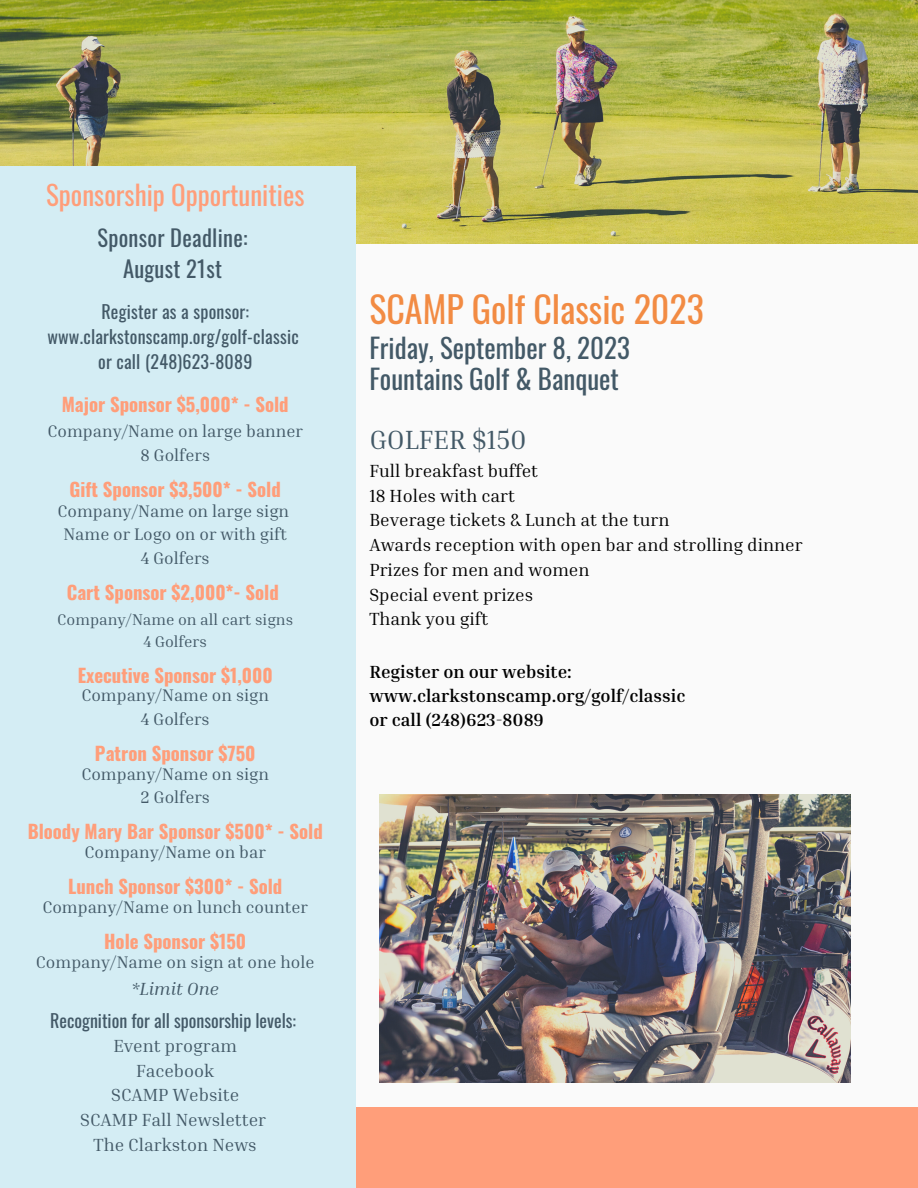
<style>
.page{position:relative;width:918px;height:1188px;background:#fafafa}
.page>*{position:absolute;margin:0;border:0;box-sizing:border-box;transform-origin:0 0}
.t1{font:36px "Oswald";color:#f28b43}
.t2{font:27px "Oswald";color:#435967}
.t3{font:27px "Oswald";color:#ff9e7a}
.t4{font:27px "Inria Serif";color:#435967}
.t5{font:22.5px "Oswald";letter-spacing:.015em;color:#435967}
.t6{font:700 18.75px "Oswald";color:#ff9e7a}
.t7{font:18px "Inria Serif";color:#000}
.t8{font:18px "Oswald";letter-spacing:.015em;color:#435967}
.t9{font:700 18px "Inria Serif";color:#000}
.t10{font:18px "Inria Serif";color:#435967}
.t11{font:italic 18px "Inria Serif";color:#435967}
.t12{font:17.1px "Inria Serif";color:#435967}
.t13{font:15.9px "Inria Serif";color:#435967}
</style>
<div class="page">
<div style="left:0;top:1107px;width:918px;height:81px;background:#ff9e7a"></div>
<img style="left:0;top:0;width:918px;height:243px">
<div style="left:0;top:166px;width:355px;height:1022px;background:#d4edf4"></div>
<img style="left:380px;top:795px;width:471px;height:288px">
<p class="t3" style="left:46px;top:174px;width:260px">Sponsorship Opportunities</p>
<p class="t5" style="left:98px;top:220px;width:151px">Sponsor Deadline:</p>
<p class="t5" style="left:123px;top:251px;width:101px">August 21st</p>
<p class="t8" style="left:101px;top:297px;width:149px">Register as a sponsor:</p>
<p class="t8" style="left:47px;top:322px;width:253px">www.clarkstonscamp.org/golf-classic</p>
<p class="t8" style="left:98px;top:347px;width:156px">or call (248)623-8089</p>
<p class="t6" style="left:62px;top:390px;width:228px">Major Sponsor $5,000* - Sold</p>
<p class="t12" style="left:47px;top:421px;width:257px">Company/Name on large banner</p>
<p class="t12" style="left:140px;top:444px;width:71px">8 Golfers</p>
<p class="t6" style="left:70px;top:475px;width:213px">Gift Sponsor $3,500* - Sold</p>
<p class="t12" style="left:57px;top:500px;width:233px">Company/Name on large sign</p>
<p class="t12" style="left:63px;top:523px;width:225px">Name or Logo on or with gift</p>
<p class="t12" style="left:141px;top:547px;width:71px">4 Golfers</p>
<p class="t6" style="left:67px;top:577px;width:213px">Cart Sponsor $2,000*- Sold</p>
<p class="t13" style="left:57px;top:610px;width:237px">Company/Name on all cart signs</p>
<p class="t13" style="left:143px;top:631px;width:65px">4 Golfers</p>
<p class="t6" style="left:78px;top:660px;width:197px">Executive Sponsor $1,000</p>
<p class="t12" style="left:81px;top:685px;width:189px">Company/Name on sign</p>
<p class="t12" style="left:141px;top:708px;width:71px">4 Golfers</p>
<p class="t6" style="left:95px;top:739px;width:162px">Patron Sponsor $750</p>
<p class="t12" style="left:81px;top:763px;width:189px">Company/Name on sign</p>
<p class="t12" style="left:140px;top:786px;width:71px">2 Golfers</p>
<p class="t6" style="left:28px;top:817px;width:297px">Bloody Mary Bar Sponsor $500* - Sold</p>
<p class="t12" style="left:85px;top:841px;width:183px">Company/Name on bar</p>
<p class="t6" style="left:68px;top:872px;width:216px">Lunch Sponsor $300* - Sold</p>
<p class="t12" style="left:42px;top:896px;width:267px">Company/Name on lunch counter</p>
<p class="t6" style="left:104px;top:927px;width:144px">Hole Sponsor $150</p>
<p class="t12" style="left:36px;top:951px;width:280px">Company/Name on sign at one hole</p>
<p class="t11" style="left:132px;top:977px;width:89px">*Limit One</p>
<p class="t8" style="left:50px;top:1007px;width:247px">Recognition for all sponsorship levels:</p>
<p class="t10" style="left:113px;top:1034px;width:125px">Event program</p>
<p class="t10" style="left:136px;top:1059px;width:80px">Facebook</p>
<p class="t10" style="left:111px;top:1084px;width:130px">SCAMP Website</p>
<p class="t10" style="left:80px;top:1109px;width:187px">SCAMP Fall Newsletter</p>
<p class="t10" style="left:94px;top:1133px;width:165px">The Clarkston News</p>
<p class="t1" style="left:369px;top:281px;width:336px">SCAMP Golf Classic 2023</p>
<p class="t2" style="left:369px;top:327px;width:262px">Friday, September 8, 2023</p>
<p class="t2" style="left:369px;top:358px;width:251px">Fountains Golf &amp; Banquet</p>
<p class="t4" style="left:369px;top:423px;width:159px">GOLFER $150</p>
<p class="t7" style="left:369px;top:459px;width:170px">Full breakfast buffet</p>
<p class="t7" style="left:369px;top:484px;width:147px">18 Holes with cart</p>
<p class="t7" style="left:369px;top:509px;width:302px">Beverage tickets &amp; Lunch at the turn</p>
<p class="t7" style="left:369px;top:534px;width:435px">Awards reception with open bar and strolling dinner</p>
<p class="t7" style="left:369px;top:558px;width:222px">Prizes for men and women</p>
<p class="t7" style="left:369px;top:583px;width:165px">Special event prizes</p>
<p class="t7" style="left:369px;top:608px;width:120px">Thank you gift</p>
<p class="t9" style="left:369px;top:661px;width:204px">Register on our website:</p>
<p class="t9" style="left:369px;top:684px;width:318px">www.clarkstonscamp.org/golf/classic</p>
<p class="t9" style="left:369px;top:708px;width:176px">or call (248)623-8089</p>
</div>
